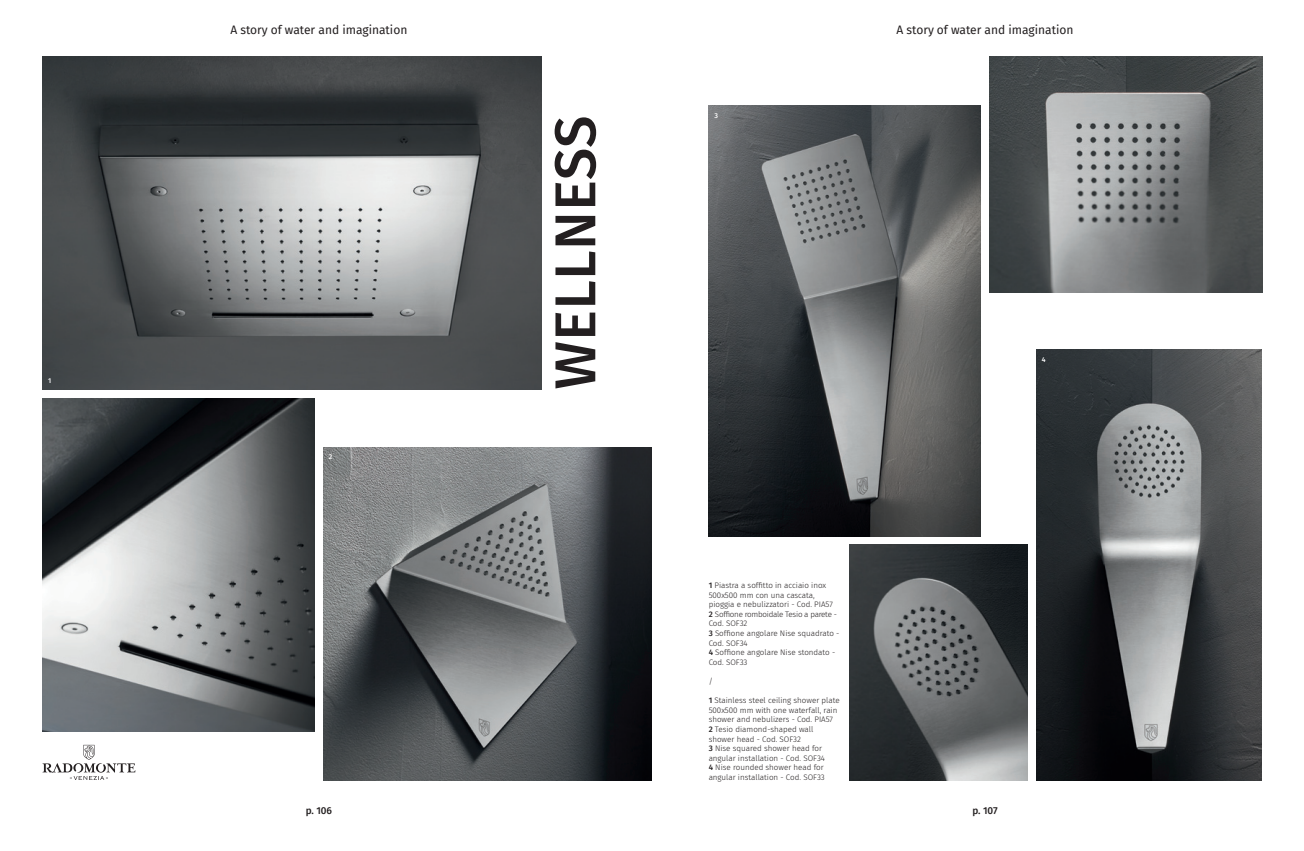
<style>
.page{position:relative;width:1304px;height:851px;background:#fff}
.page>*{position:absolute;margin:0;border:0;box-sizing:border-box;transform-origin:0 0}
.t1{font:500 57.6px "Fira Sans";letter-spacing:.01em;color:#231f20}
.t2{font:12px "Fira Sans";color:#231f20}
.t3{font:500 10px "Fira Sans";color:#231f20}
.t4{font:300 8px/9.6px "Fira Sans";color:#231f20}
.t5{font:500 7px "Fira Sans";color:#fff}
.s1{font-weight:500}
</style>
<div class="page">
<img style="left:43px;top:398px;width:272px;height:333px">
<img style="left:43px;top:57px;width:498px;height:332px">
<img style="left:709px;top:105px;width:272px;height:431px">
<img style="left:1036px;top:349px;width:225px;height:431px">
<img style="left:323px;top:447px;width:329px;height:333px">
<svg style="left:43px;top:744px;width:92px;height:36px"></svg>
<img style="left:989px;top:57px;width:273px;height:235px">
<img style="left:849px;top:544px;width:179px;height:236px">
<p class="t5" style="left:48px;top:375px;width:5px">1</p>
<h2 class="t2" style="left:230px;top:21px;width:178px">A story of water and imagination</h2>
<p class="t5" style="left:329px;top:451px;width:5px">2</p>
<p class="t3" style="left:306px;top:802px;width:28px">p. 106</p>
<h1 class="t1" style="left:529px;top:389px;width:275px;rotate:-90deg">WELLN ESS</h1>
<p class="t5" style="left:714px;top:110px;width:5px">3</p>
<h2 class="t2" style="left:897px;top:21px;width:178px">A story of water and imagination</h2>
<p class="t4" style="left:709px;top:580px;width:132px"><span class="s1">1</span> Piastra a soffitto in acciaio inox<br>500x500 mm con una cascata, pioggia e nebulizzatori - Cod. PIA57<br><span class="s1">2</span> Soffione romboidale Tesio a parete -<br>Cod. SOF32<br><span class="s1">3</span> Soffione angolare Nise squadrato -<br>Cod. SOF34<br><span class="s1">4</span> Soffione angolare Nise stondato -<br>Cod. SOF33</p>
<p class="t4" style="left:709px;top:676px;width:6px">/</p>
<p class="t4" style="left:709px;top:695px;width:132px"><span class="s1">1</span> Stainless steel ceiling shower plate<br>500x500 mm with one waterfall, rain shower and nebulizers - Cod. PIA57<br><span class="s1">2</span> Tesio diamond-shaped wall shower head - Cod. SOF32<br><span class="s1">3</span> Nise squared shower head for angular installation - Cod. SOF34<br><span class="s1">4</span> Nise rounded shower head for angular installation - Cod. SOF33</p>
<p class="t5" style="left:1042px;top:353px;width:5px">4</p>
<p class="t3" style="left:972px;top:802px;width:27px">p. 107</p>
</div>
